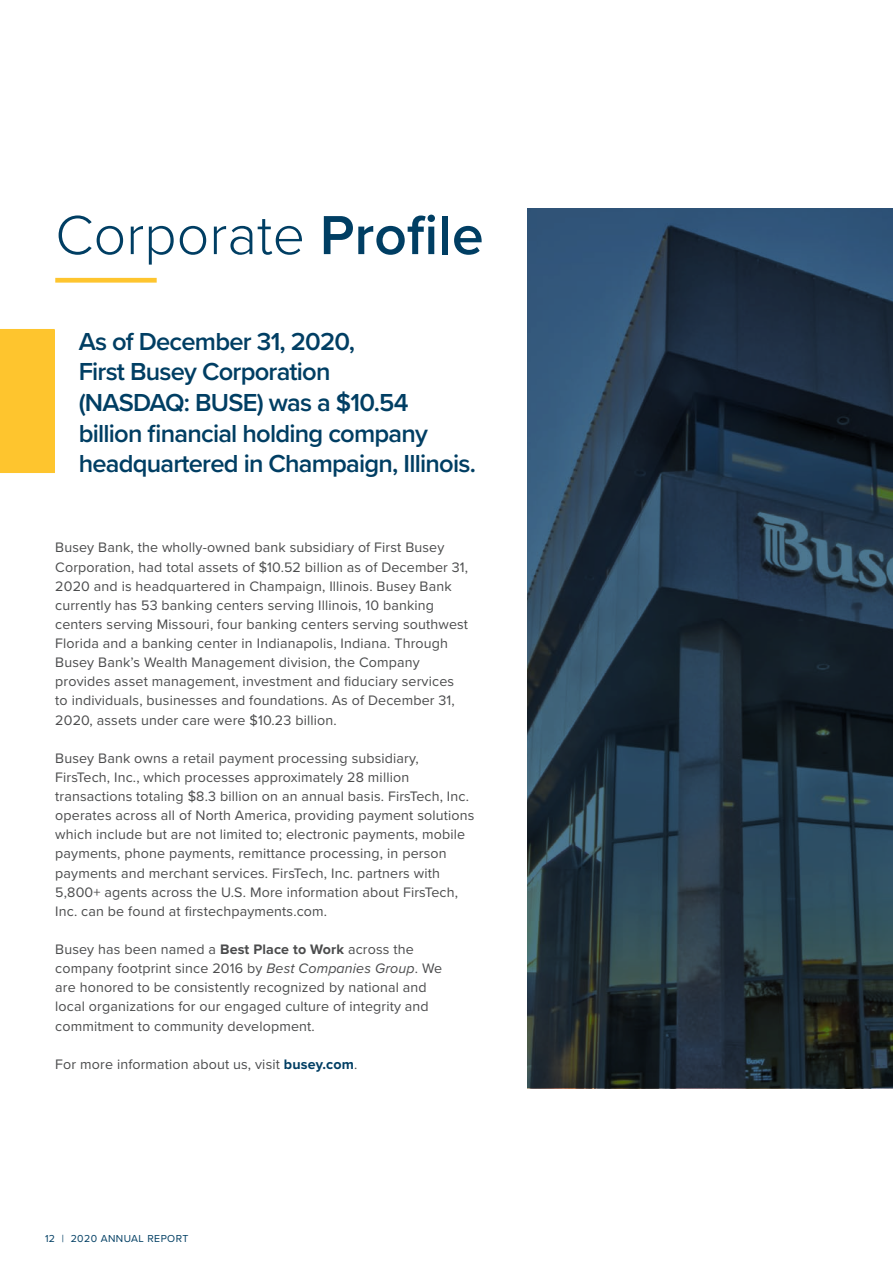
<style>
.page{position:relative;width:893px;height:1263px;background:#fff}
.page>*{position:absolute;margin:0;border:0;box-sizing:border-box;transform-origin:0 0}
.Titles_Blue{font:300 57px "Proxima Nova";color:#003e63}
.Subtitles_black{font:600 25.5px/30.6px "Proxima Nova";letter-spacing:-.03em;color:#003e63}
.t1{font:14.25px/19px "Proxima Nova";letter-spacing:.01em;color:#4b4c4d}
.t2{font:10.5px "Proxima Nova";letter-spacing:.04em;color:#003e63}
.s1{font-weight:600}
.s2{font-weight:700}
.s3{font-style:italic}
.s4{font-weight:700;color:#003e63}
</style>
<div class="page">
<svg style="left:527px;top:208px;width:366px;height:880px;background:#233748"></svg>
<div style="left:0;top:329px;width:55px;height:144px;background:#fec52e"></div>
<svg style="left:55px;top:278px;width:102px;height:5px"></svg>
<p class="Titles_Blue" style="left:55px;top:193px;width:430px">Corporate <span class="s1">Profile</span></p>
<p class="Subtitles_black" style="left:79px;top:325px;width:278px">As of December 31, 2020,</p>
<p class="Subtitles_black" style="left:79px;top:356px;width:253px">First Busey Corporation</p>
<p class="Subtitles_black" style="left:79px;top:386px;width:399px">(NASDAQ: BUSE) was a $10.54 billion financial holding company headquartered in Champaign, Illinois.</p>
<p class="t1" style="left:55px;top:537px;width:414px">Busey Bank, the wholly-owned bank subsidiary of First Busey Corporation, had total assets of $10.52 billion as of December 31, 2020 and is headquartered in Champaign, Illinois. Busey Bank currently has 53 banking centers serving Illinois, 10 banking centers serving Missouri, four banking centers serving southwest Florida and a banking center in Indianapolis, Indiana. Through Busey Bank’s Wealth Management division, the Company provides asset management, investment and fiduciary services to individuals, businesses and foundations. As of December 31, 2020, assets under care were $10.23 billion.</p>
<p class="t1" style="left:55px;top:748px;width:421px">Busey Bank owns a retail payment processing subsidiary, FirsTech, Inc., which processes approximately 28 million transactions totaling $8.3 billion on an annual basis. FirsTech, Inc. operates across all of North America, providing payment solutions which include but are not limited to; electronic payments, mobile payments, phone payments, remittance processing, in person payments and merchant services. FirsTech, Inc. partners with 5,800+ agents across the U.S. More information about FirsTech, Inc. can be found at fi rstechpayments.com.</p>
<p class="t1" style="left:55px;top:939px;width:388px">Busey has been named a <span class="s2">Best Place to Work</span> across the company footprint since 2016 by <span class="s3">Best Companies Group</span>. We are honored to be consistently recognized by national and local organizations for our engaged culture of integrity and commitment to community development.</p>
<p class="t1" style="left:55px;top:1054px;width:304px">For more information about us, visit <span class="s4">busey.com</span>.</p>
<p class="t2" style="left:45px;top:1230px;width:145px">12 | 2020 ANNUAL REPORT</p>
</div>
